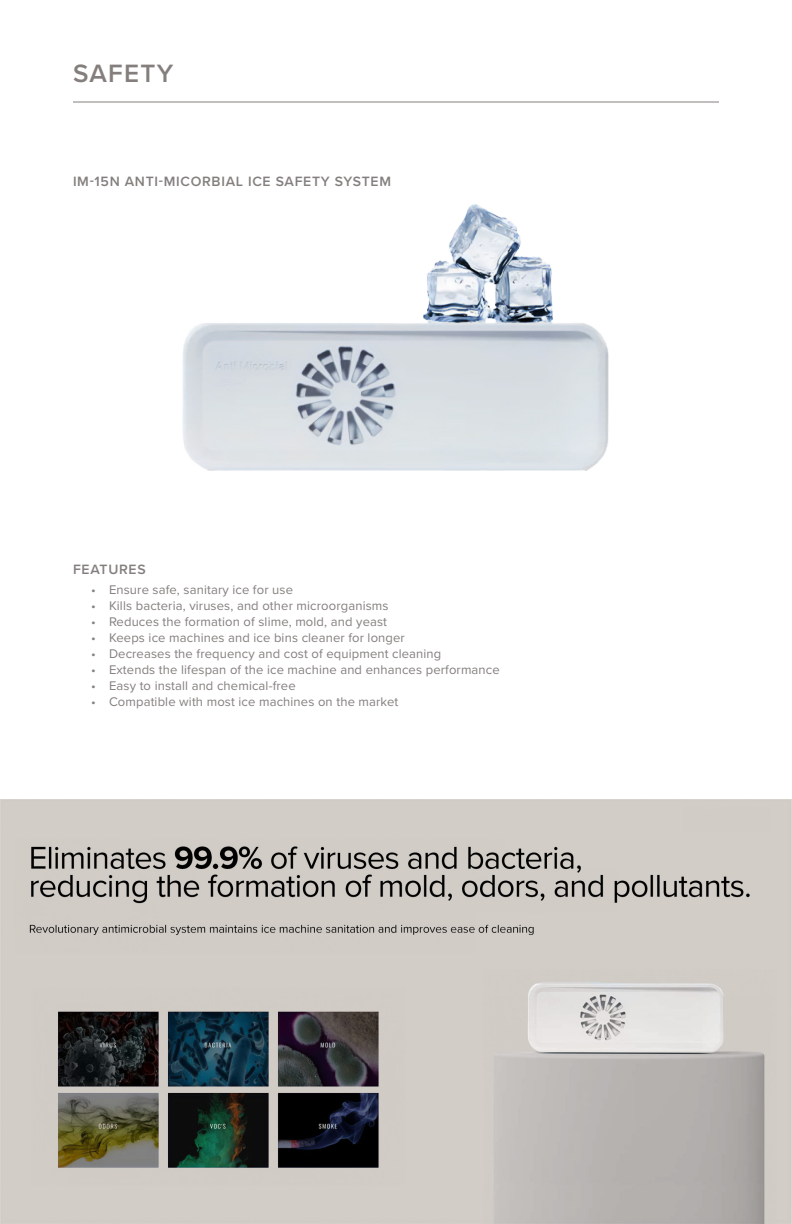
<style>
.page{position:relative;width:792px;height:1224px;background:#fff}
.page>*{position:absolute;margin:0;border:0;box-sizing:border-box;transform-origin:0 0}
.AMD_Header_1{font:600 26px "Proxima Nova";letter-spacing:.05em;color:#847f7d}
.AMD_Header_3{font:600 14px "Proxima Nova";letter-spacing:.05em;color:#847f7d}
.t1{font:13px "Proxima Nova";letter-spacing:.01em;color:#847f7d}
</style>
<div class="page">
<hr style="left:73px;top:102px;width:646px;height:1px;background:#847f7d">
<img style="left:0;top:799px;width:792px;height:425px">
<img style="left:182px;top:204px;width:427px;height:267px">
<p class="AMD_Header_1" style="left:73px;top:54px;width:102px">SAFETY</p>
<p class="AMD_Header_3" style="left:73px;top:171px;width:320px">IM-15N ANTI-MICORBIAL ICE SAFETY SYSTEM</p>
<p class="AMD_Header_3" style="left:73px;top:559px;width:74px">FEATURES</p>
<p class="t1" style="left:91px;top:580px;width:204px">• Ensure safe, sanitary ice for use</p>
<p class="t1" style="left:91px;top:596px;width:299px">• Kills bacteria, viruses, and other microorganisms</p>
<p class="t1" style="left:91px;top:612px;width:298px">• Reduces the formation of slime, mold, and yeast</p>
<p class="t1" style="left:91px;top:628px;width:315px">• Keeps ice machines and ice bins cleaner for longer</p>
<p class="t1" style="left:91px;top:644px;width:352px">• Decreases the frequency and cost of equipment cleaning</p>
<p class="t1" style="left:91px;top:660px;width:410px">• Extends the lifespan of the ice machine and enhances performance</p>
<p class="t1" style="left:91px;top:676px;width:206px">• Easy to install and chemical-free</p>
<p class="t1" style="left:91px;top:692px;width:309px">• Compatible with most ice machines on the market</p>
</div>
